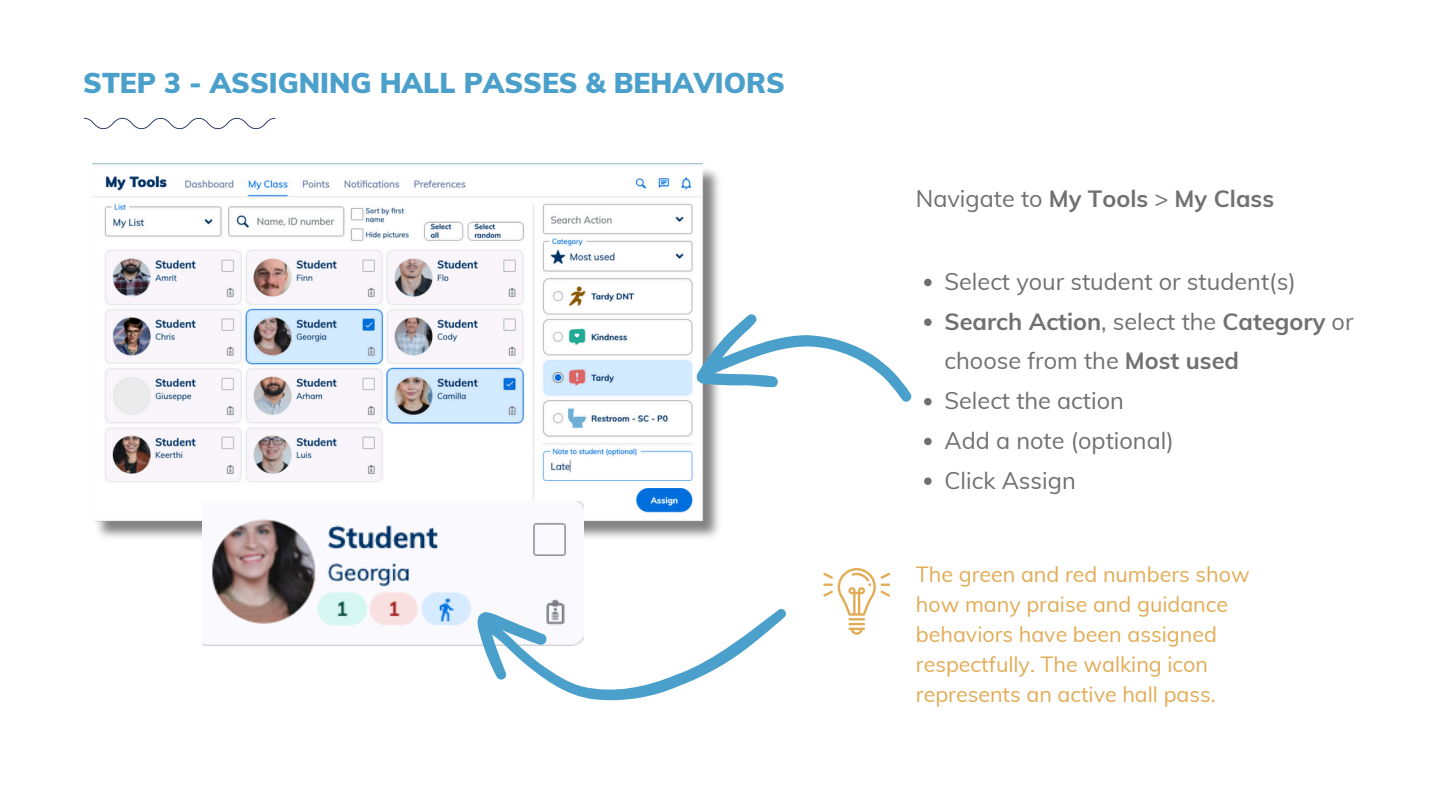
<style>
.page{position:relative;width:1440px;height:810px;background:#fff}
.page>*{position:absolute;margin:0;border:0;box-sizing:border-box;transform-origin:0 0}
.t1{font:900 28px "Muli";color:#4ba0cb}
.t2{font:700 23.5px/39.8px "Muli";color:#707070}
.t3{font:23.5px "Muli";color:#707070}
.t4{font:21.5px/30px "Muli";color:#e2ac56}
.s1{font-weight:400}
</style>
<div class="page">
<svg style="left:84px;top:118px;width:191px;height:11px"></svg>
<svg style="left:823px;top:568px;width:67px;height:67px"></svg>
<img style="left:92px;top:163px;width:627px;height:375px">
<svg style="left:686px;top:268px;width:226px;height:188px"></svg>
<img style="left:203px;top:501px;width:249px;height:144px">
<svg style="left:452px;top:456px;width:334px;height:245px"></svg>
<svg style="left:924px;top:279px;width:8px;height:7px"></svg>
<svg style="left:924px;top:318px;width:8px;height:8px"></svg>
<svg style="left:924px;top:398px;width:8px;height:7px"></svg>
<svg style="left:924px;top:438px;width:8px;height:7px"></svg>
<svg style="left:924px;top:477px;width:8px;height:8px"></svg>
<p class="t1" style="left:83px;top:65px;width:703px">STEP 3 - ASSIGNING HALL PASSES &amp; BEHAVIORS</p>
<p class="t2" style="left:916px;top:178px;width:360px"><span class="s1">Navigate to</span> My Tools <span class="s1">&gt;</span> My Class</p>
<p class="t3" style="left:945px;top:266px;width:353px">Select your student or student(s)</p>
<p class="t2" style="left:945px;top:301px;width:411px">Search Action<span class="s1">, select the</span> Category <span class="s1">or choose from the</span> Most used</p>
<p class="t3" style="left:945px;top:386px;width:181px">Select the action</p>
<p class="t3" style="left:945px;top:425px;width:231px">Add a note (optional)</p>
<p class="t3" style="left:945px;top:465px;width:133px">Click Assign</p>
<p class="t4" style="left:916px;top:559px;width:335px">The green and red numbers show how many praise and guidance behaviors have been assigned respectfully. The walking icon represents an active hall pass.</p>
</div>
